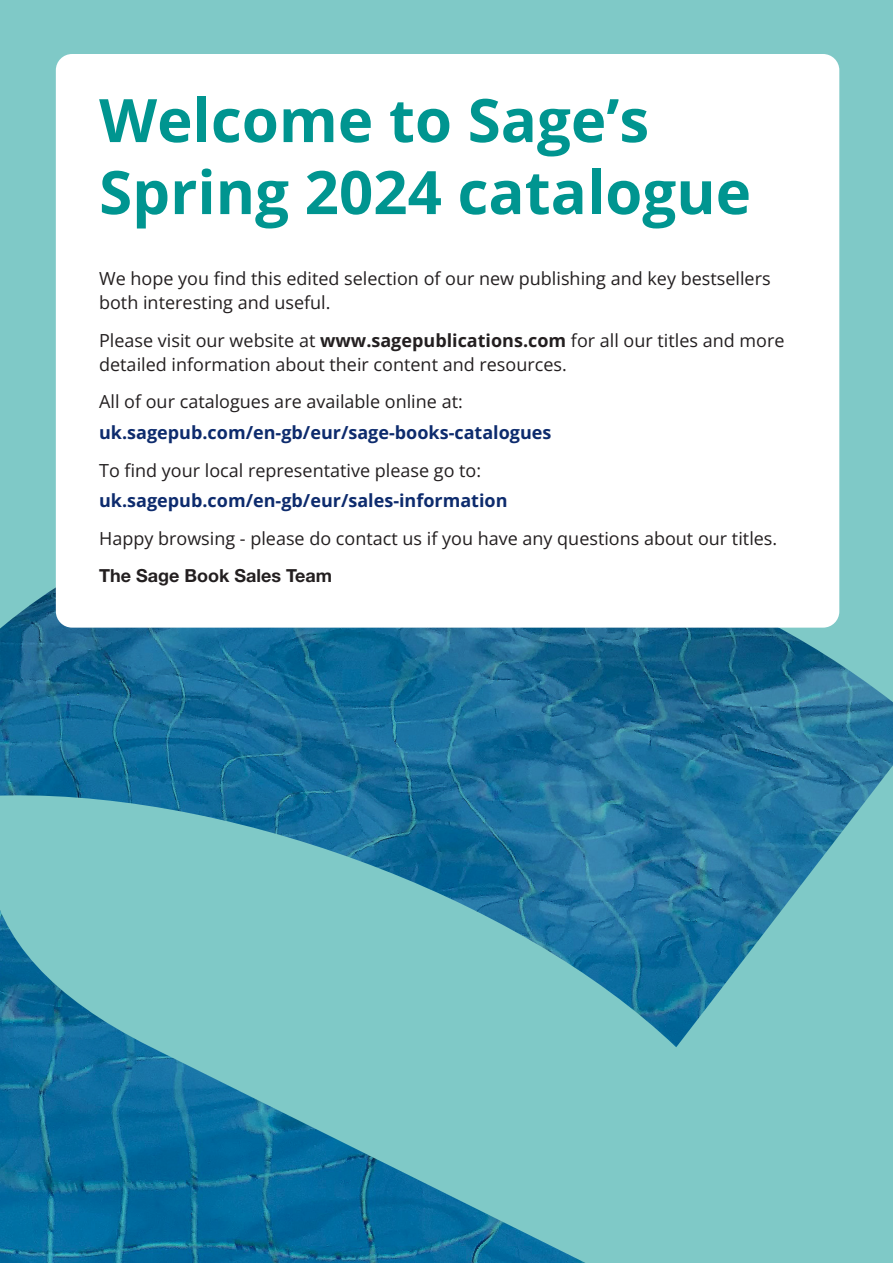
<style>
.page{position:relative;width:893px;height:1263px;background:#7fc9c7}
.page>*{position:absolute;margin:0;border:0;box-sizing:border-box;transform-origin:0 0}
.t1{font:700 60px/72px "Open Sans";color:#009590}
.t2{font:18px/24px "Open Sans";color:#231f20}
.t3{font:700 18px "Open Sans";color:#0d2b6d}
.t4{font:700 18px "Helvetica Neue LT Std";color:#231f20}
.s1{font-weight:700}
</style>
<div class="page">
<img style="left:0;top:510px;width:893px;height:753px">
<div style="left:56px;top:54px;width:783px;height:574px;background:#fff;border-radius:16px"></div>
<p class="t1" style="left:99px;top:83px;width:653px">Welcome to Sage’s<br>Spring 2024 catalogue</p>
<p class="t2" style="left:99px;top:266px;width:673px">We hope you find this edited selection of our new publishing and key bestsellers both interesting and useful.</p>
<p class="t2" style="left:99px;top:328px;width:687px">Please visit our website at <span class="s1">www.sagepublications.com</span> for all our titles and more detailed information about their content and resources.</p>
<p class="t2" style="left:99px;top:389px;width:365px">All of our catalogues are available online at:</p>
<p class="t3" style="left:99px;top:420px;width:454px">uk.sagepub.com/en-gb/eur/sage-books-catalogues</p>
<p class="t2" style="left:99px;top:458px;width:384px">To find your local representative please go to:</p>
<p class="t3" style="left:99px;top:488px;width:410px">uk.sagepub.com/en-gb/eur/sales-information</p>
<p class="t2" style="left:99px;top:526px;width:680px">Happy browsing - please do contact us if you have any questions about our titles.</p>
<p class="t4" style="left:99px;top:565px;width:234px">The Sage Book Sales Team</p>
</div>
